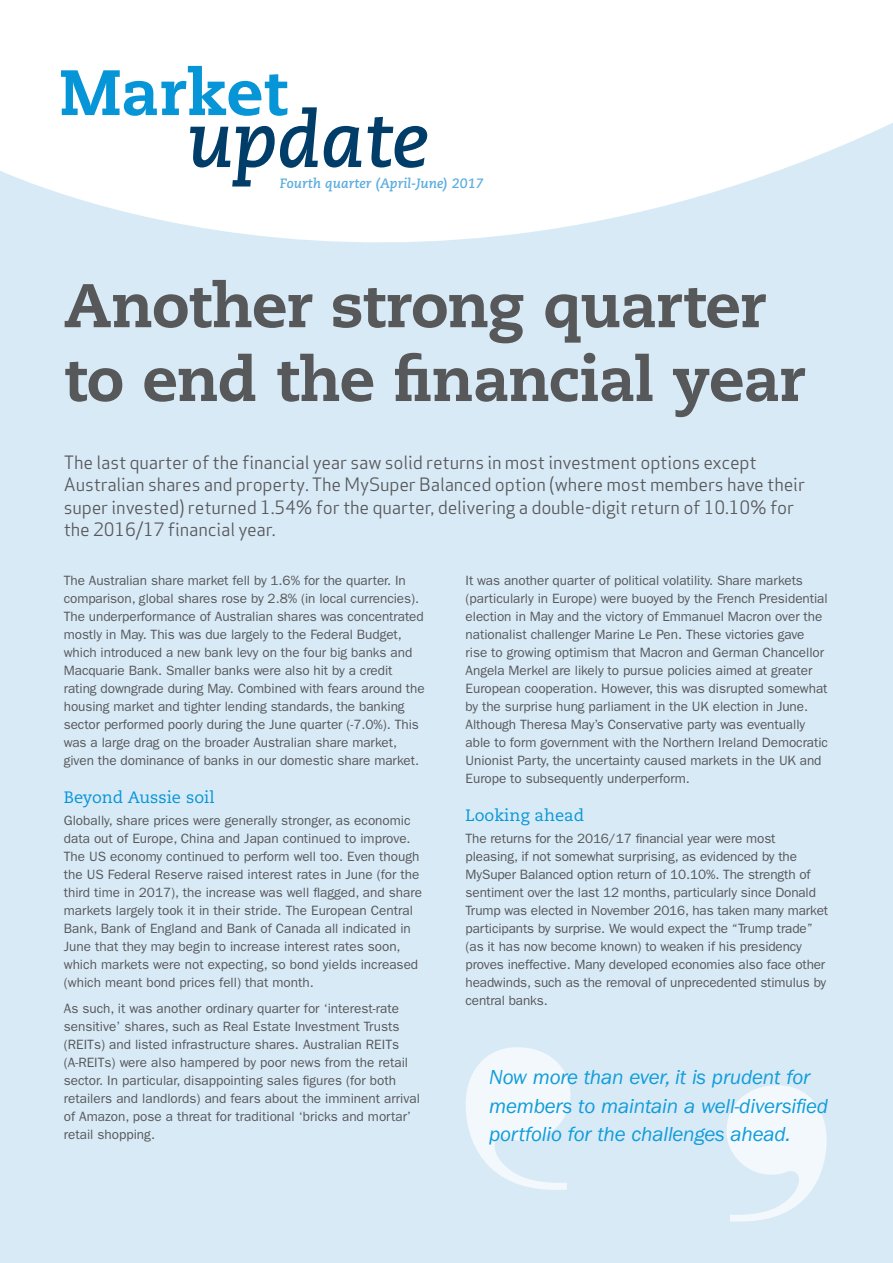
<style>
.page{position:relative;width:893px;height:1263px;background:#fff}
.page>*{position:absolute;margin:0;border:0;box-sizing:border-box;transform-origin:0 0}
.t1{font:italic 700 77.55px "Caecilia LT Std";letter-spacing:-.01em;color:#003e69}
.t2{font:800 63.9px "Caecilia LT Std";color:#0696d7}
.t3{font:800 61.5px/73.8px "Caecilia LT Std";letter-spacing:-.015em;color:#57585a}
.t4{font:italic 21px/28.5px "ITC Franklin Gothic Std";letter-spacing:-.01em;color:#119dd9}
.t5{font:18px/22.5px "Apex Sans";letter-spacing:-.01em;color:#57585a}
.t6{font:16.5px "Caecilia LT Std";color:#0696d7}
.t7{font:13.5px/18px "ITC Franklin Gothic Std";letter-spacing:-.005em;color:#57585a}
.t8{font:italic 700 13.5px "Caecilia LT Std";color:#5bade0}
</style>
<div class="page">
<div style="left:0;top:94px;width:893px;height:1169px;background:#d9eaf7"></div>
<svg style="left:0;top:94px;width:893px;height:149px;fill:#fff"></svg>
<svg style="left:726px;top:1085px;width:101px;height:136px"></svg>
<svg style="left:466px;top:1047px;width:104px;height:143px"></svg>
<h2 class="t2" style="left:60px;top:53px;width:229px">Market</h2>
<h1 class="t1" style="left:187px;top:95px;width:243px">update</h1>
<p class="t8" style="left:280px;top:176px;width:205px">Fourth quarter (April-June) 2017</p>
<h3 class="t3" style="left:64px;top:269px;width:743px">Another strong quarter to end the financial year</h3>
<p class="t5" style="left:64px;top:449px;width:743px">The last quarter of the financial year saw solid returns in most investment options except Australian shares and property. The MySuper Balanced option (where most members have their super invested) returned 1.54% for the quarter, delivering a double-digit return of 10.10% for the 2016/17 financial year.</p>
<p class="t7" style="left:64px;top:571px;width:362px">The Australian share market fell by 1.6% for the quarter. In comparison, global shares rose by 2.8% (in local currencies).<br>The underperformance of Australian shares was concentrated mostly in May. This was due largely to the Federal Budget, which introduced a new bank levy on the four big banks and Macquarie Bank. Smaller banks were also hit by a credit rating downgrade during May. Combined with fears around the housing market and tighter lending standards, the banking sector performed poorly during the June quarter (-7.0%). This was a large drag on the broader Australian share market, given the dominance of banks in our domestic share market.</p>
<p class="t6" style="left:64px;top:787px;width:152px">Beyond Aussie soil</p>
<p class="t7" style="left:64px;top:811px;width:360px">Globally, share prices were generally stronger, as economic data out of Europe, China and Japan continued to improve.<br>The US economy continued to perform well too. Even though the US Federal Reserve raised interest rates in June (for the third time in 2017), the increase was well flagged, and share markets largely took it in their stride. The European Central Bank, Bank of England and Bank of Canada all indicated in June that they may begin to increase interest rates soon, which markets were not expecting, so bond yields increased (which meant bond prices fell) that month.</p>
<p class="t7" style="left:64px;top:1000px;width:358px">As such, it was another ordinary quarter for ‘interest-rate sensitive’ shares, such as Real Estate Investment Trusts (REITs) and listed infrastructure shares. Australian REITs (A-REITs) were also hampered by poor news from the retail sector. In particular, disappointing sales figures (for both retailers and landlords) and fears about the imminent arrival of Amazon, pose a threat for traditional ‘bricks and mortar’ retail shopping.</p>
<p class="t7" style="left:466px;top:571px;width:364px">It was another quarter of political volatility. Share markets (particularly in Europe) were buoyed by the French Presidential election in May and the victory of Emmanuel Macron over the nationalist challenger Marine Le Pen. These victories gave rise to growing optimism that Macron and German Chancellor Angela Merkel are likely to pursue policies aimed at greater European cooperation. However, this was disrupted somewhat by the surprise hung parliament in the UK election in June.<br>Although Theresa May’s Conservative party was eventually able to form government with the Northern Ireland Democratic Unionist Party, the uncertainty caused markets in the UK and Europe to subsequently underperform.</p>
<p class="t6" style="left:466px;top:805px;width:120px">Looking ahead</p>
<p class="t7" style="left:466px;top:829px;width:364px">The returns for the 2016/17 financial year were most pleasing, if not somewhat surprising, as evidenced by the MySuper Balanced option return of 10.10%. The strength of sentiment over the last 12 months, particularly since Donald Trump was elected in November 2016, has taken many market participants by surprise. We would expect the “Trump trade” (as it has now become known) to weaken if his presidency proves ineffective. Many developed economies also face other headwinds, such as the removal of unprecedented stimulus by central banks.</p>
<h3 class="t4" style="left:489px;top:1063px;width:341px">Now more than ever, it is prudent for members to maintain a well-diversified portfolio for the challenges ahead.</h3>
</div>
